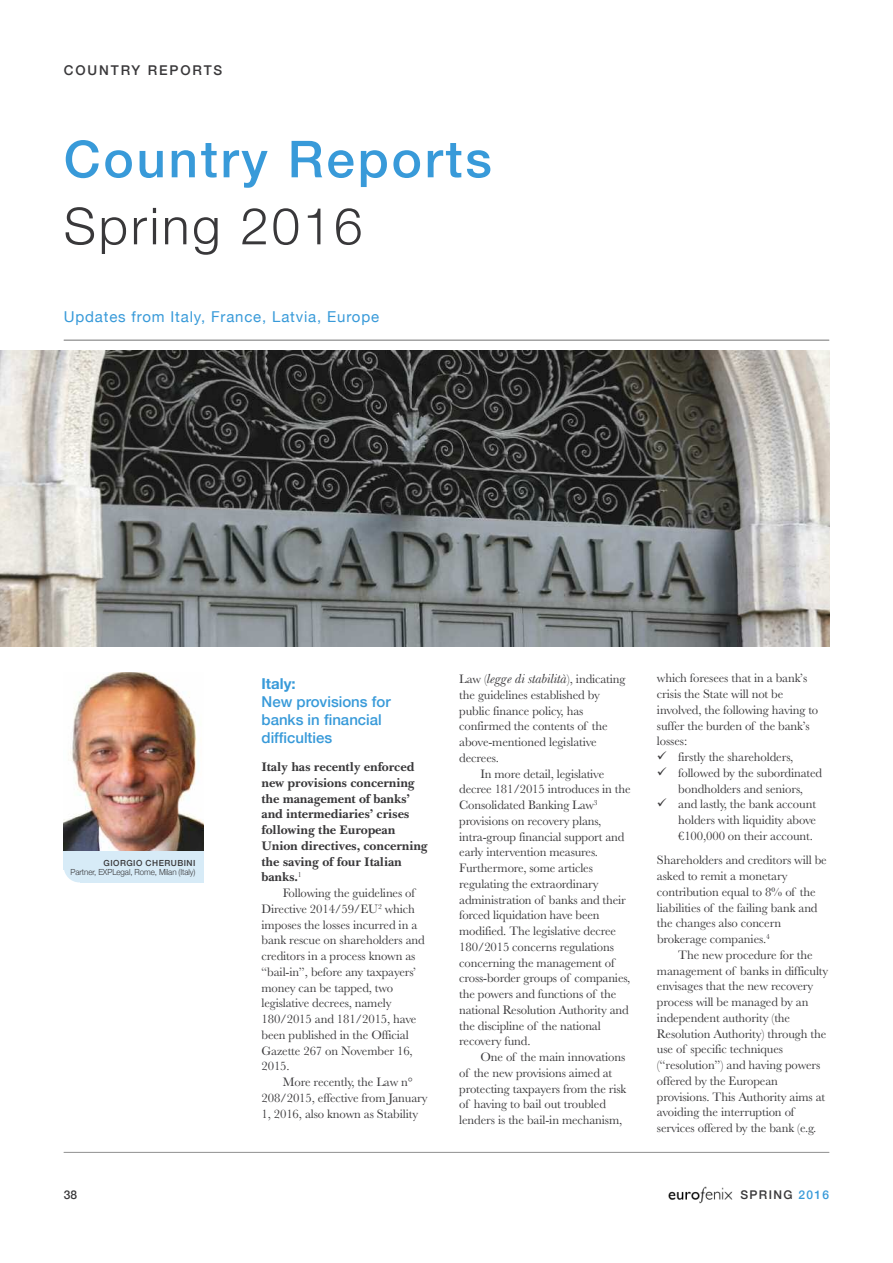
<style>
.page{position:relative;width:893px;height:1263px;background:#fff}
.page>*{position:absolute;margin:0;border:0;box-sizing:border-box;transform-origin:0 0}
.t1{font:500 51px/67.1px "Helvetica Neue";letter-spacing:.055em;color:#389ad9}
.t2{font:500 15px/18px "Helvetica Neue";color:#389ad9}
.t3{font:15px "Helvetica Neue";letter-spacing:.055em;color:#389ad9}
.t4{font:500 13.5px "Helvetica Neue";letter-spacing:.14em;color:#39383a}
.t5{font:12.75px/15.8px "Baskerville";letter-spacing:-.01em;color:#39383a}
.t6{font:700 12.75px "Baskerville BT";letter-spacing:-.01em;color:#39383a}
.t7{font:500 12px "Helvetica Neue";letter-spacing:.11em;color:#39383a}
.t8{font:300 8.4px/9.3px "Helvetica Neue";letter-spacing:-.01em;color:#39383a;text-align:right;scale:.95 1}
.s1{font-weight:300;color:#39383a}
.s2{font-weight:500}
.s3{font-weight:700}
.s4{font-family:"Baskerville BT";font-style:italic}
.s5{color:#389ad9}
</style>
<div class="page">
<img style="left:64px;top:673px;width:140px;height:178px">
<div style="left:64px;top:851px;width:140px;height:31px;background:#d7ebf7;border-radius:16px"></div>
<div style="left:64px;top:851px;width:140px;height:19px;background:#d7ebf7"></div>
<hr style="left:64px;top:1152px;width:765px;height:1px;background:#9c9c9c">
<hr style="left:64px;top:340px;width:765px;height:1px;background:#9c9c9c">
<img style="left:0;top:351px;width:829px;height:296px">
<img style="left:668px;top:1186px;width:65px;height:18px">
<p class="t4" style="left:64px;top:62px;width:160px">COUNTRy REPORTS</p>
<p class="t1" style="left:64px;top:124px;width:429px">Country Reports<br><span class="s1">Spring 2016</span></p>
<p class="t3" style="left:64px;top:307px;width:317px">Updates from Italy, France, Latvia, Europe</p>
<p class="t8" style="left:70px;top:858px;width:133px"><span class="s2">GIORGIO CHERUBINI<br></span>Partner, EXPLegal, Rome, Milan (Italy)</p>
<p class="t2" style="left:261px;top:674px;width:131px"><span class="s3">Italy:<br></span>New provisions for banks in financial difficulties</p>
<p class="t6" style="left:261px;top:762px;width:154px">Italy has recently enforced</p>
<p class="t6" style="left:261px;top:778px;width:155px">new provisions concerning</p>
<p class="t6" style="left:261px;top:793px;width:150px">the management of banks’</p>
<p class="t6" style="left:261px;top:809px;width:150px">and intermediaries’ crises</p>
<p class="t6" style="left:261px;top:825px;width:135px">following the European</p>
<p class="t6" style="left:261px;top:841px;width:168px">Union directives, concerning</p>
<p class="t6" style="left:261px;top:856px;width:142px">the saving of four Italian</p>
<p class="t6" style="left:261px;top:872px;width:42px">banks.<sup>1</sup></p>
<p class="t5" style="left:283px;top:885px;width:134px">Following the guidelines of</p>
<p class="t5" style="left:261px;top:900px;width:155px">Directive 2014/59/EU<sup>2</sup> which</p>
<p class="t5" style="left:261px;top:916px;width:157px">imposes the losses incurred in a</p>
<p class="t5" style="left:261px;top:932px;width:165px">bank rescue on shareholders and</p>
<p class="t5" style="left:261px;top:948px;width:156px">creditors in a process known as</p>
<p class="t5" style="left:261px;top:963px;width:157px">“bail-in”, before any taxpayers’</p>
<p class="t5" style="left:262px;top:979px;width:133px">money can be tapped, two</p>
<p class="t5" style="left:262px;top:995px;width:132px">legislative decrees, namely</p>
<p class="t5" style="left:262px;top:1011px;width:156px">180/2015 and 181/2015, have</p>
<p class="t5" style="left:262px;top:1026px;width:149px">been published in the Official</p>
<p class="t5" style="left:262px;top:1042px;width:153px">Gazette 267 on November 16,</p>
<p class="t5" style="left:262px;top:1058px;width:30px">2015.</p>
<p class="t5" style="left:283px;top:1074px;width:132px">More recently, the Law n°</p>
<p class="t5" style="left:262px;top:1089px;width:168px">208/2015, effective from January</p>
<p class="t5" style="left:262px;top:1105px;width:158px">1, 2016, also known as Stability</p>
<p class="t5" style="left:459px;top:671px;width:168px">Law (<span class="s4">legge di stabilità</span>), indicating</p>
<p class="t5" style="left:459px;top:686px;width:142px">the guidelines established by</p>
<p class="t5" style="left:459px;top:702px;width:126px">public finance policy, has</p>
<p class="t5" style="left:459px;top:718px;width:150px">confirmed the contents of the</p>
<p class="t5" style="left:459px;top:734px;width:139px">above-mentioned legislative</p>
<p class="t5" style="left:459px;top:749px;width:41px">decrees.</p>
<p class="t5" style="left:480px;top:765px;width:125px">In more detail, legislative</p>
<p class="t5" style="left:459px;top:781px;width:173px">decree 181/2015 introduces in the</p>
<p class="t5" style="left:459px;top:797px;width:140px">Consolidated Banking Law<sup>3</sup></p>
<p class="t5" style="left:459px;top:812px;width:144px">provisions on recovery plans,</p>
<p class="t5" style="left:459px;top:828px;width:167px">intra-group financial support and</p>
<p class="t5" style="left:459px;top:844px;width:140px">early intervention measures.</p>
<p class="t5" style="left:459px;top:860px;width:135px">Furthermore, some articles</p>
<p class="t5" style="left:459px;top:875px;width:141px">regulating the extraordinary</p>
<p class="t5" style="left:459px;top:891px;width:168px">administration of banks and their</p>
<p class="t5" style="left:459px;top:907px;width:142px">forced liquidation have been</p>
<p class="t5" style="left:459px;top:923px;width:158px">modified. The legislative decree</p>
<p class="t5" style="left:459px;top:938px;width:156px">180/2015 concerns regulations</p>
<p class="t5" style="left:459px;top:954px;width:157px">concerning the management of</p>
<p class="t5" style="left:459px;top:970px;width:173px">cross-border groups of companies,</p>
<p class="t5" style="left:459px;top:986px;width:158px">the powers and functions of the</p>
<p class="t5" style="left:459px;top:1001px;width:171px">national Resolution Authority and</p>
<p class="t5" style="left:459px;top:1017px;width:143px">the discipline of the national</p>
<p class="t5" style="left:459px;top:1033px;width:73px">recovery fund.</p>
<p class="t5" style="left:480px;top:1049px;width:146px">One of the main innovations</p>
<p class="t5" style="left:459px;top:1064px;width:155px">of the new provisions aimed at</p>
<p class="t5" style="left:459px;top:1080px;width:169px">protecting taxpayers from the risk</p>
<p class="t5" style="left:459px;top:1096px;width:148px">of having to bail out troubled</p>
<p class="t5" style="left:459px;top:1112px;width:165px">lenders is the bail-in mechanism,</p>
<p class="t5" style="left:657px;top:670px;width:163px">which foresees that in a bank’s crisis the State will not be involved, the following having to suffer the burden of the bank’s losses:</p>
<p class="t5" style="left:657px;top:749px;width:138px">✓ firstly the shareholders,</p>
<p class="t5" style="left:657px;top:765px;width:167px;text-align:center">✓ followed by the subordinated bondholders and seniors,</p>
<p class="t5" style="left:678px;top:796px;width:139px;text-align:justify;text-indent:-21px">✓ and lastly, the bank account holders with liquidity above €100,000 on their account.</p>
<p class="t5" style="left:657px;top:852px;width:171px">Shareholders and creditors will be</p>
<p class="t5" style="left:657px;top:868px;width:132px">asked to remit a monetary</p>
<p class="t5" style="left:657px;top:883px;width:160px">contribution equal to 8% of the</p>
<p class="t5" style="left:657px;top:899px;width:162px">liabilities of the failing bank and</p>
<p class="t5" style="left:657px;top:915px;width:126px">the changes also concern</p>
<p class="t5" style="left:657px;top:931px;width:114px">brokerage companies.<sup>4</sup></p>
<p class="t5" style="left:678px;top:946px;width:136px">The new procedure for the</p>
<p class="t5" style="left:657px;top:962px;width:173px">management of banks in difficulty</p>
<p class="t5" style="left:657px;top:978px;width:158px">envisages that the new recovery</p>
<p class="t5" style="left:657px;top:994px;width:153px">process will be managed by an</p>
<p class="t5" style="left:657px;top:1009px;width:135px">independent authority (the</p>
<p class="t5" style="left:657px;top:1025px;width:171px">Resolution Authority) through the</p>
<p class="t5" style="left:657px;top:1041px;width:128px">use of specific techniques</p>
<p class="t5" style="left:657px;top:1057px;width:165px">(“resolution”) and having powers</p>
<p class="t5" style="left:657px;top:1072px;width:123px">offered by the European</p>
<p class="t5" style="left:657px;top:1088px;width:170px">provisions. This Authority aims at</p>
<p class="t5" style="left:657px;top:1104px;width:139px">avoiding the interruption of</p>
<p class="t5" style="left:657px;top:1120px;width:161px">services offered by the bank (e.g.</p>
<p class="t7" style="left:64px;top:1188px;width:15px">38</p>
<p class="t7" style="left:740px;top:1188px;width:90px">SPRING <span class="s5">2016</span></p>
</div>
